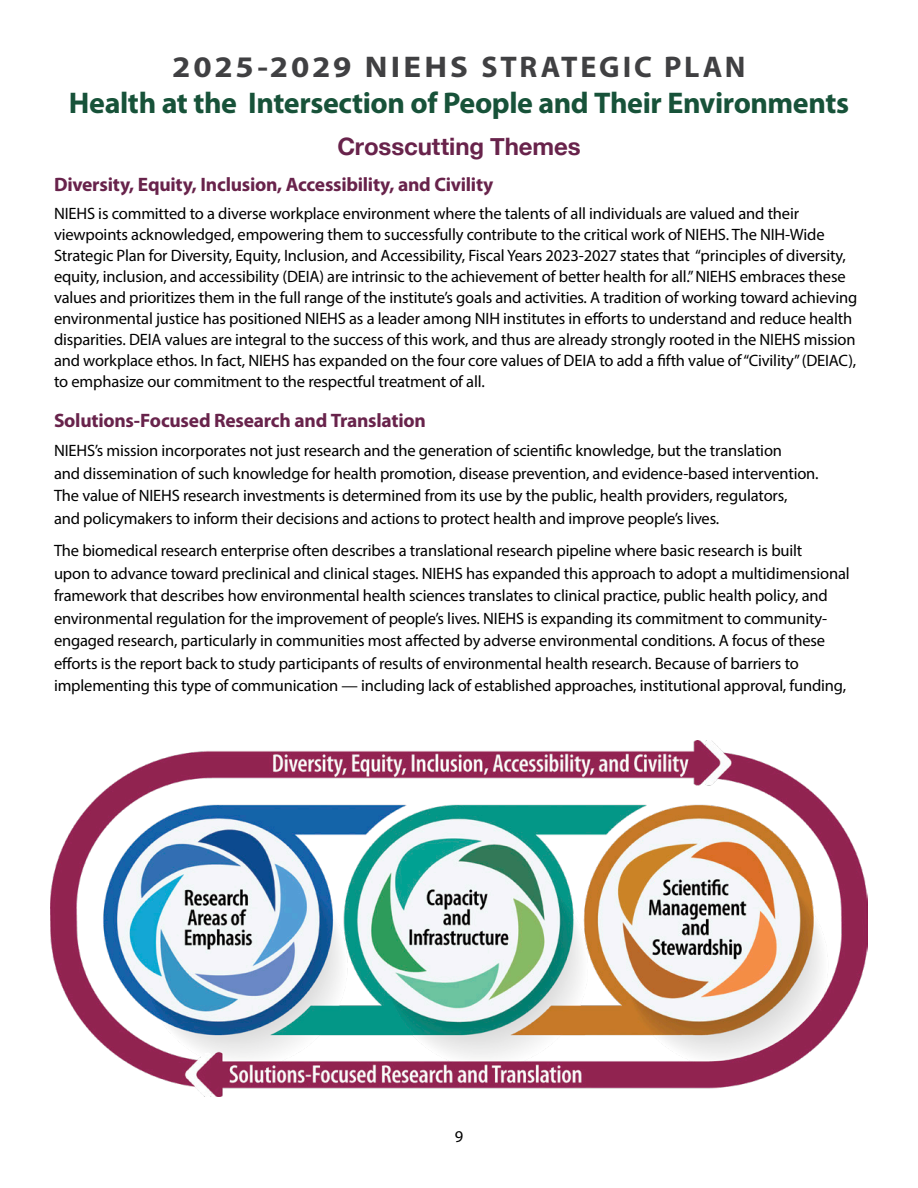
<style>
.page{position:relative;width:918px;height:1188px;background:#fff}
.page>*{position:absolute;margin:0;border:0;box-sizing:border-box;transform-origin:0 0}
.t1{font:700 30px "Myriad Pro";letter-spacing:-.015em;color:#175239}
.t2{font:700 30px "Myriad Pro";letter-spacing:.09em;color:#404042;scale:1.1 1}
.t3{font:700 24px "Helvetica Neue";letter-spacing:-.005em;color:#68234b}
.t4{font:700 19.5px "Myriad Pro";letter-spacing:-.015em;color:#68234b}
.Body_Text{font:16.5px/22.5px "Myriad Pro";letter-spacing:-.01em;color:#000}
</style>
<div class="page">
<img style="left:50px;top:740px;width:818px;height:356px">
<h1 class="t2" style="left:172px;top:47px;width:523px">2025-2029 NIEHS STRATEGIC PLAN</h1>
<h1 class="t1" style="left:69px;top:84px;width:782px">Health at the Intersection of People and Their Environments</h1>
<h2 class="t3" style="left:337px;top:127px;width:245px">Crosscutting Themes</h2>
<h3 class="t4" style="left:54px;top:172px;width:441px">Diversity, Equity, Inclusion, Accessibility, and Civility</h3>
<p class="Body_Text" style="left:54px;top:203px;width:805px;line-height:21px">NIEHS is committed to a diverse workplace environment where the talents of all individuals are valued and their viewpoints acknowledged, empowering them to successfully contribute to the critical work of NIEHS. The NIH-Wide Strategic Plan for Diversity, Equity, Inclusion, and Accessibility, Fiscal Years 2023-2027 states that “principles of diversity, equity, inclusion, and accessibility (DEIA) are intrinsic to the achievement of better health for all.” NIEHS embraces these values and prioritizes them in the full range of the institute’s goals and activities. A tradition of working toward achieving environmental justice has positioned NIEHS as a leader among NIH institutes in efforts to understand and reduce health disparities. DEIA values are integral to the success of this work, and thus are already strongly rooted in the NIEHS mission and workplace ethos. In fact, NIEHS has expanded on the four core values of DEIA to add a fifth value of “Civility” (DEIAC), to emphasize our commitment to the respectful treatment of all.</p>
<h3 class="t4" style="left:54px;top:408px;width:373px">Solutions-Focused Research and Translation</h3>
<p class="Body_Text" style="left:54px;top:439px;width:766px">NIEHS’s mission incorporates not just research and the generation of scientific knowledge, but the translation<br>and dissemination of such knowledge for health promotion, disease prevention, and evidence-based intervention.<br>The value of NIEHS research investments is determined from its use by the public, health providers, regulators,<br>and policymakers to inform their decisions and actions to protect health and improve people’s lives.</p>
<p class="Body_Text" style="left:54px;top:539px;width:797px">The biomedical research enterprise often describes a translational research pipeline where basic research is built<br>upon to advance toward preclinical and clinical stages. NIEHS has expanded this approach to adopt a multidimensional framework that describes how environmental health sciences translates to clinical practice, public health policy, and environmental regulation for the improvement of people’s lives. NIEHS is expanding its commitment to community&shy;engaged research, particularly in communities most affected by adverse environmental conditions. A focus of these efforts is the report back to study participants of results of environmental health research. Because of barriers to implementing this type of communication — including lack of established approaches, institutional approval, funding,</p>
<p class="Body_Text" style="left:455px;top:1125px;width:10px">9</p>
</div>
